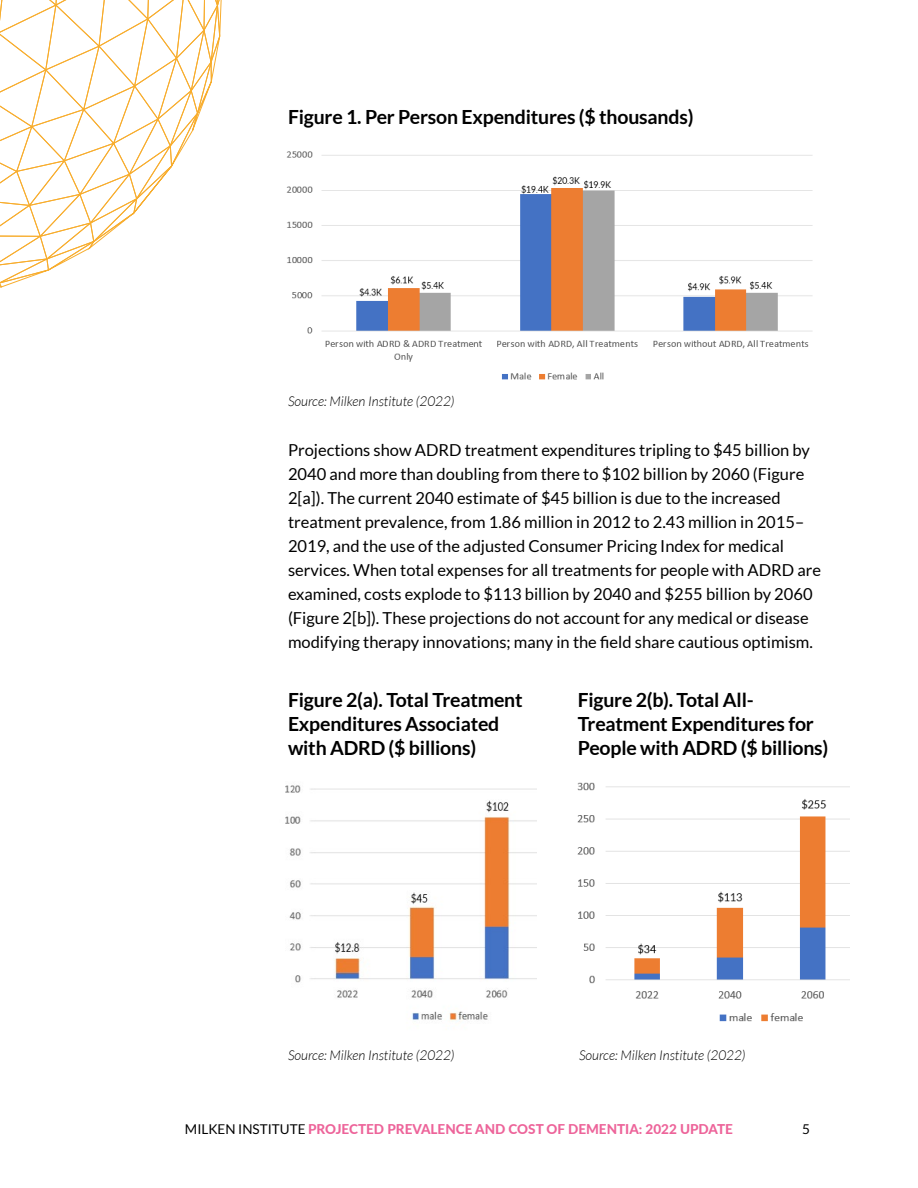
<style>
.page{position:relative;width:918px;height:1188px;background:#fff}
.page>*{position:absolute;margin:0;border:0;box-sizing:border-box;transform-origin:0 0}
.t1{font:700 19.5px/24px "Lato";letter-spacing:-.01em;color:#000}
.t2{font:16.5px/24px "Lato";color:#000}
.t3{font:italic 300 13.5px "Lato";color:#000}
.t4{font:800 13.5px "Lato";color:#ed649a}
.t5{font:13.5px "Lato";color:#000}
.s1{font-weight:400;color:#000}
</style>
<div class="page">
<img style="left:286px;top:151px;width:527px;height:229px">
<img style="left:285px;top:785px;width:252px;height:237px">
<img style="left:577px;top:782px;width:272px;height:240px">
<svg style="left:0;top:0;width:222px;height:288px"></svg>
<p class="t1" style="left:288px;top:104px;width:407px">Figure 1. Per Person Expenditures ($ thousands)</p>
<p class="t3" style="left:288px;top:394px;width:168px">Source: Milken Institute (2022)</p>
<p class="t2" style="left:288px;top:438px;width:535px">Projections show ADRD treatment expenditures tripling to $45 billion by 2040 and more than doubling from there to $102 billion by 2060 (Figure 2[a]). The current 2040 estimate of $45 billion is due to the increased treatment prevalence, from 1.86 million in 2012 to 2.43 million in 2015– 2019, and the use of the adjusted Consumer Pricing Index for medical services. When total expenses for all treatments for people with ADRD are examined, costs explode to $113 billion by 2040 and $255 billion by 2060 (Figure 2[b]). These projections do not account for any medical or disease modifying therapy innovations; many in the field share cautious optimism.</p>
<p class="t1" style="left:288px;top:687px;width:236px">Figure 2(a). Total Treatment<br>Expenditures Associated with ADRD ($ billions)</p>
<p class="t1" style="left:578px;top:687px;width:252px">Figure 2(b). Total All-<br>Treatment Expenditures for<br>People with ADRD ($ billions)</p>
<p class="t3" style="left:288px;top:1048px;width:168px">Source: Milken Institute (2022)</p>
<p class="t3" style="left:579px;top:1048px;width:168px">Source: Milken Institute (2022)</p>
<p class="t4" style="left:185px;top:1119px;width:550px"><span class="s1">MILKEN INSTITUTE</span> PROJECTED PREVALENCE AND COST OF DEMENTIA: 2022 UPDATE</p>
<p class="t5" style="left:802px;top:1122px;width:9px">5</p>
</div>
